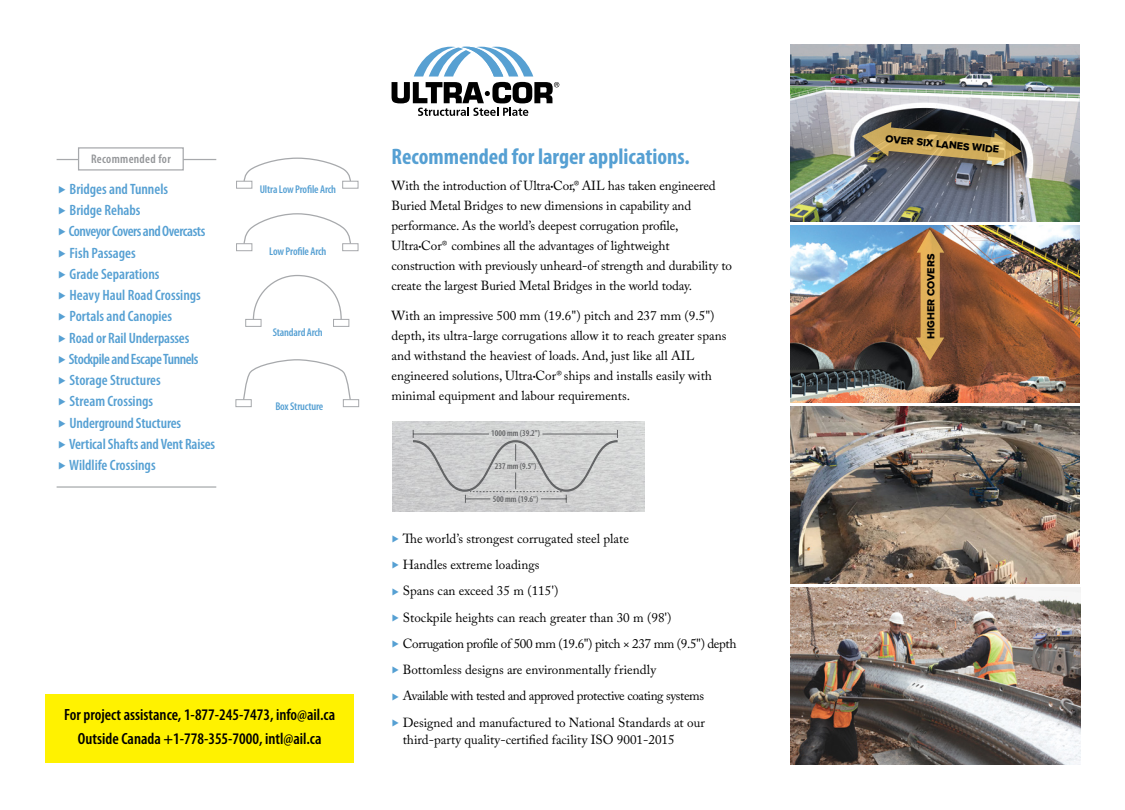
<style>
.page{position:relative;width:1125px;height:810px;background:#fff}
.page>*{position:absolute;margin:0;border:0;box-sizing:border-box;transform-origin:0 0}
.H2_Heading_2{font:700 condensed 22.5px "Myriad Pro";color:#56a0d3}
.H4_-_Heading_4__CALL_TO_ACTION{font:600 condensed 16.25px/23.8px "Myriad Pro";color:#000;text-align:center}
.BODY_COPY_Bullets__BLUE{font:600 condensed 15px/21.2px "Myriad Pro";letter-spacing:-.005em;color:#56a0d3}
.BODY_COPY{font:13.12px/20px "Adobe Caslon Pro";letter-spacing:-.01em;color:#000}
.BODY_COPY_Bullets{font:13.12px/17.5px "Adobe Caslon Pro";color:#000}
.BODY_COPY_Bullets-2{font:13.12px "Adobe Caslon Pro";letter-spacing:-.03em;color:#000}
.H5_-_Heading_5_-_Bullet_list_Header{font:600 condensed 12.5px "Myriad Pro";letter-spacing:.025em;color:#939598}
.t1{font:600 condensed 11.25px "Myriad Pro";letter-spacing:-.015em;color:#56a0d3}
.t2{font:10.62px "Proxima Nova Extrabld";color:#000}
.t3{font:600 condensed 8.75px "Myriad Pro";color:#636466}
.s1{font-size:8.75px}
.s2{font-size:10px}
</style>
<div class="page">
<img style="left:790px;top:588px;width:291px;height:177px">
<img style="left:790px;top:406px;width:290px;height:178px">
<img style="left:790px;top:225px;width:290px;height:177px">
<svg style="left:916px;top:229px;width:28px;height:132px;background:#bd8b4c"></svg>
<img style="left:790px;top:45px;width:290px;height:177px">
<img style="left:392px;top:421px;width:252px;height:91px">
<hr style="left:57px;top:159px;width:159px;height:1px;background:#a7a9ac">
<hr style="left:57px;top:486px;width:159px;height:2px;background:#a7a9ac">
<div style="left:79px;top:148px;width:104px;height:22px;background:#fff"></div>
<div style="left:78px;top:147px;width:106px;height:24px;border:1px solid #a7a9ac"></div>
<div style="left:46px;top:694px;width:308px;height:69px;background:#fff200"></div>
<img style="left:862px;top:122px;width:160px;height:44px">
<svg style="left:392px;top:47px;width:167px;height:69px"></svg>
<div style="left:236px;top:243px;width:16px;height:8px;border:1px solid #a7a9ac"></div>
<div style="left:342px;top:243px;width:16px;height:8px;border:1px solid #a7a9ac"></div>
<svg style="left:242px;top:213px;width:110px;height:32px"></svg>
<div style="left:245px;top:319px;width:16px;height:8px;border:1px solid #a7a9ac"></div>
<div style="left:333px;top:319px;width:16px;height:8px;border:1px solid #a7a9ac"></div>
<svg style="left:252px;top:274px;width:90px;height:47px"></svg>
<div style="left:236px;top:399px;width:16px;height:8px;background:#fff;border:1px solid #a7a9ac"></div>
<svg style="left:242px;top:359px;width:109px;height:47px"></svg>
<div style="left:343px;top:399px;width:16px;height:8px;background:#fff;border:1px solid #a7a9ac"></div>
<svg style="left:242px;top:157px;width:110px;height:25px"></svg>
<div style="left:236px;top:181px;width:16px;height:8px;border:1px solid #a7a9ac"></div>
<div style="left:342px;top:181px;width:16px;height:8px;border:1px solid #a7a9ac"></div>
<svg style="left:413px;top:430px;width:205px;height:73px;background:#c9caca"></svg>
<hr style="left:413px;top:434px;width:76px;height:1px;background:#636466">
<hr style="left:542px;top:434px;width:75px;height:1px;background:#636466">
<h5 class="H5_-_Heading_5_-_Bullet_list_Header" style="left:91px;top:152px;width:81px">Recommended for</h5>
<p class="BODY_COPY_Bullets__BLUE" style="left:69px;top:178px;width:148px">Bridges and Tunnels<br>Bridge Rehabs<br>Conveyor Covers and Overcasts<br>Fish Passages<br>Grade Separations<br>Heavy Haul Road Crossings<br>Portals and Canopies<br>Road or Rail Underpasses<br>Stockpile and Escape Tunnels<br>Storage Structures<br>Stream Crossings<br>Underground Stuctures<br>Vertical Shafts and Vent Raises<br>Wildlife Crossings</p>
<p class="t1" style="left:260px;top:182px;width:78px">Ultra Low Profile Arch</p>
<p class="t1" style="left:269px;top:244px;width:59px">Low Profile Arch</p>
<p class="t1" style="left:273px;top:325px;width:51px">Standard Arch</p>
<p class="t1" style="left:275px;top:400px;width:50px">Box Structure</p>
<h4 class="H4_-_Heading_4__CALL_TO_ACTION" style="left:64px;top:703px;width:273px">For project assistance, 1-877-245-7473, info@ail.ca<br>Outside Canada +1-778-355-7000, intl@ail.ca</h4>
<h2 class="H2_Heading_2" style="left:392px;top:142px;width:300px">Recommended for larger applications.</h2>
<p class="BODY_COPY" style="left:392px;top:176px;width:342px">With the introduction of Ultra<span class="s1">•</span>Cor, <span class="s2">®</span> AIL has taken engineered Buried Metal Bridges to new dimensions in capability and performance. As the world’s deepest corrugation profile, Ultra<span class="s1">•</span>Cor<sup>®</sup> combines all the advantages of lightweight construction with previously unheard-of strength and durability to create the largest Buried Metal Bridges in the world today.</p>
<p class="BODY_COPY" style="left:392px;top:306px;width:336px">With an impressive 500 mm (19.6") pitch and 237 mm (9.5") depth, its ultra-large corrugations allow it to reach greater spans and withstand the heaviest of loads. And, just like all AIL engineered solutions, Ultra<span class="s1">•</span>Cor<sup>®</sup> ships and installs easily with minimal equipment and labour requirements.</p>
<p class="t3" style="left:491px;top:428px;width:50px">1000 mm (39.2")</p>
<p class="t3" style="left:495px;top:461px;width:43px">237 mm (9.5")</p>
<p class="t3" style="left:493px;top:494px;width:47px">500 mm (19.6")</p>
<p class="BODY_COPY_Bullets" style="left:403px;top:530px;width:228px">The world’s strongest corrugated steel plate</p>
<p class="BODY_COPY_Bullets" style="left:403px;top:556px;width:138px">Handles extreme loadings</p>
<p class="BODY_COPY_Bullets" style="left:403px;top:582px;width:157px">Spans can exceed 35 m (115')</p>
<p class="BODY_COPY_Bullets" style="left:403px;top:608px;width:270px">Stockpile heights can reach greater than 30 m (98')</p>
<p class="BODY_COPY_Bullets-2" style="left:403px;top:636px;width:335px">Corrugation profile of 500 mm (19.6") pitch × 237 mm (9.5") depth</p>
<p class="BODY_COPY_Bullets" style="left:403px;top:661px;width:255px">Bottomless designs are environmentally friendly</p>
<p class="BODY_COPY_Bullets-2" style="left:403px;top:688px;width:303px">Available with tested and approved protective coating systems</p>
<p class="BODY_COPY_Bullets" style="left:403px;top:713px;width:304px">Designed and manufactured to National Standards at our third-party quality-certified facility ISO 9001-2015</p>
<p class="t2" style="left:886px;top:130px;width:116px;rotate:6deg">OVER SIX LANES WIDE</p>
<p class="t2" style="left:923px;top:339px;width:86px;rotate:-90deg">HIGHER COVERS</p>
</div>
